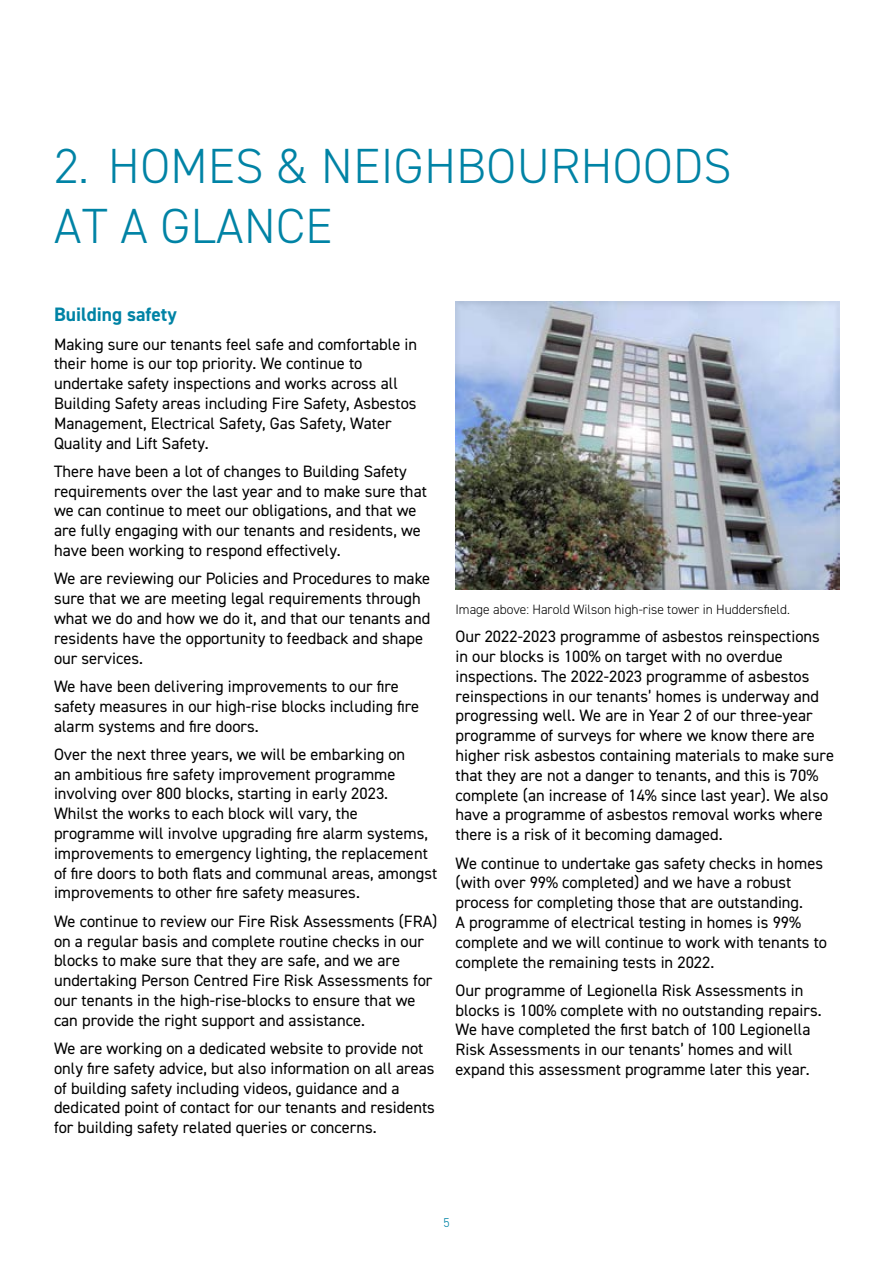
<style>
.page{position:relative;width:893px;height:1263px;background:#fff}
.page>*{position:absolute;margin:0;border:0;box-sizing:border-box;transform-origin:0 0}
.t1{font:300 49.5px/59.4px "DIN2014";letter-spacing:.01em;color:#0083a5}
.Heading_L2_Teal{font:700 19.5px "DIN2014";color:#0083a5}
.Body_copy{font:16.5px/19.8px "DIN2014";color:#000}
.Body_copy_-_small{font:300 13.5px "DIN2014";color:#000}
.t2{font:300 12.75px "DIN2014";color:#0083a5}
</style>
<div class="page">
<img style="left:455px;top:301px;width:384px;height:288px">
<p class="t1" style="left:54px;top:137px;width:679px">2. HOMES &amp; NEIGHBOURHOODS<br>AT A GLANCE</p>
<p class="Heading_L2_Teal" style="left:54px;top:302px;width:124px">Building safety</p>
<p class="Body_copy" style="left:54px;top:334px;width:365px">Making sure our tenants feel safe and comfortable in their home is our top priority. We continue to undertake safety inspections and works across all Building Safety areas including Fire Safety, Asbestos Management, Electrical Safety, Gas Safety, Water Quality and Lift Safety.</p>
<p class="Body_copy" style="left:54px;top:461px;width:374px">There have been a lot of changes to Building Safety requirements over the last year and to make sure that we can continue to meet our obligations, and that we are fully engaging with our tenants and residents, we have been working to respond effectively.</p>
<p class="Body_copy" style="left:54px;top:568px;width:378px">We are reviewing our Policies and Procedures to make sure that we are meeting legal requirements through what we do and how we do it, and that our tenants and residents have the opportunity to feedback and shape our services.</p>
<p class="Body_copy" style="left:54px;top:676px;width:367px">We have been delivering improvements to our fire safety measures in our high-rise blocks including fire alarm systems and fire doors.</p>
<p class="Body_copy" style="left:54px;top:744px;width:385px">Over the next three years, we will be embarking on<br>an ambitious fire safety improvement programme involving over 800 blocks, starting in early 2023.<br>Whilst the works to each block will vary, the programme will involve upgrading fire alarm systems, improvements to emergency lighting, the replacement of fire doors to both flats and communal areas, amongst improvements to other fire safety measures.</p>
<p class="Body_copy" style="left:54px;top:911px;width:385px">We continue to review our Fire Risk Assessments (FRA) on a regular basis and complete routine checks in our blocks to make sure that they are safe, and we are undertaking Person Centred Fire Risk Assessments for our tenants in the high-rise-blocks to ensure that we can provide the right support and assistance.</p>
<p class="Body_copy" style="left:54px;top:1038px;width:382px">We are working on a dedicated website to provide not only fire safety advice, but also information on all areas of building safety including videos, guidance and a dedicated point of contact for our tenants and residents for building safety related queries or concerns.</p>
<p class="Body_copy_-_small" style="left:455px;top:601px;width:336px">Image above: Harold Wilson high-rise tower in Huddersfield.</p>
<p class="Body_copy" style="left:455px;top:626px;width:380px">Our 2022-2023 programme of asbestos reinspections in our blocks is 100% on target with no overdue inspections. The 2022-2023 programme of asbestos reinspections in our tenants’ homes is underway and progressing well. We are in Year 2 of our three-year programme of surveys for where we know there are higher risk asbestos containing materials to make sure that they are not a danger to tenants, and this is 70% complete (an increase of 14% since last year). We also have a programme of asbestos removal works where there is a risk of it becoming damaged.</p>
<p class="Body_copy" style="left:455px;top:853px;width:373px">We continue to undertake gas safety checks in homes (with over 99% completed) and we have a robust process for completing those that are outstanding.<br>A programme of electrical testing in homes is 99% complete and we will continue to work with tenants to complete the remaining tests in 2022.</p>
<p class="Body_copy" style="left:455px;top:980px;width:368px">Our programme of Legionella Risk Assessments in blocks is 100% complete with no outstanding repairs.<br>We have completed the first batch of 100 Legionella Risk Assessments in our tenants’ homes and will expand this assessment programme later this year.</p>
<p class="t2" style="left:443px;top:1214px;width:8px">5</p>
</div>
